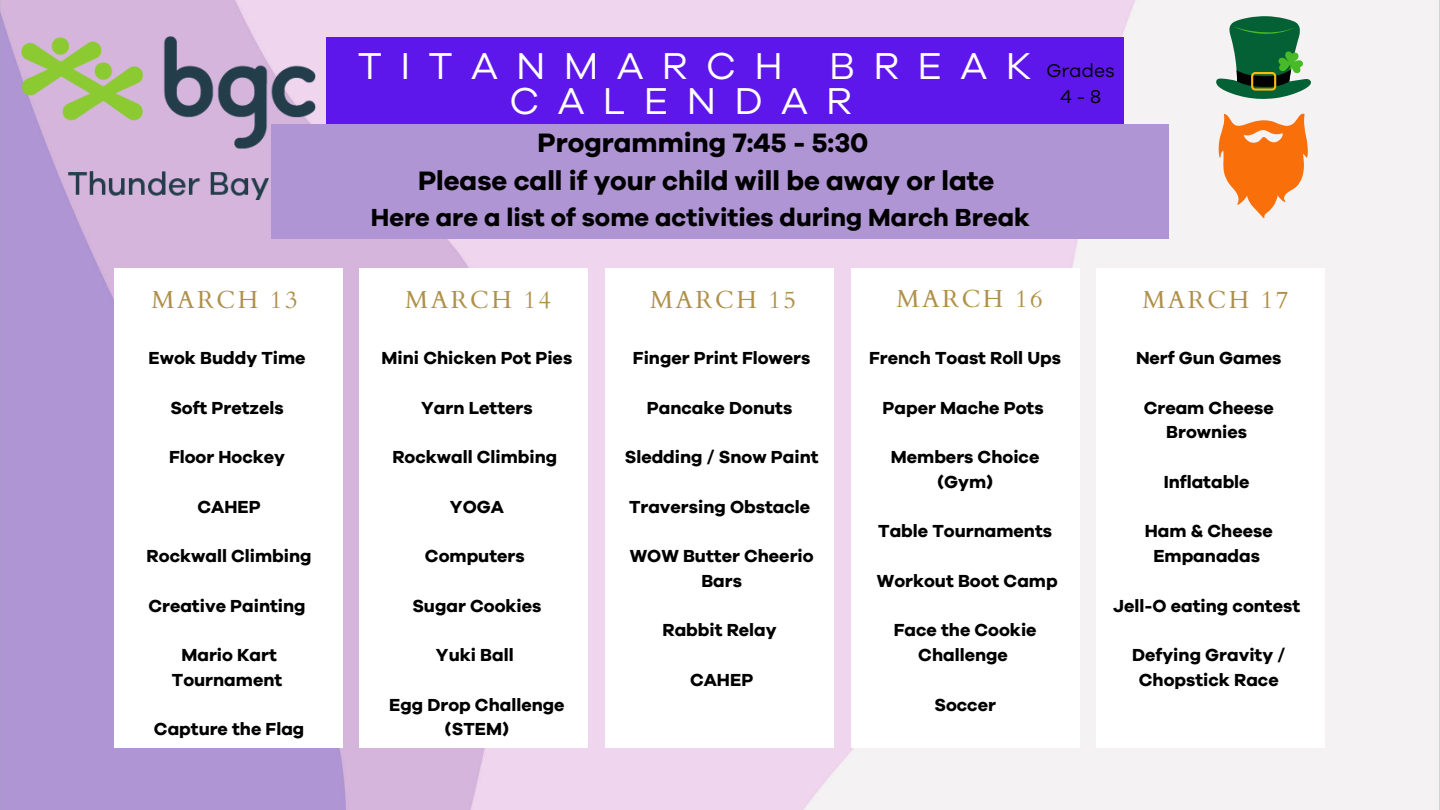
<style>
.page{position:relative;width:1440px;height:810px;background:#fff}
.page>*{position:absolute;margin:0;border:0;box-sizing:border-box;transform-origin:0 0}
.t1{font:38.6px/34.5px "Galano Grotesque";letter-spacing:.475em;color:#fff}
.t2{font:700 27.5px/38.2px "Galano Grotesque";color:#000;text-align:center}
.t3{font:700 25.5px "Galano Grotesque";color:#000}
.t4{font:24.6px "Cardo";letter-spacing:.1em;color:#af9049}
.t5{font:19px/26.2px "Galano Grotesque";color:#000;text-align:center}
.t6{font:700 18px/24.8px "Galano Grotesque";color:#000;text-align:center}
</style>
<div class="page">
<img style="left:0;top:0;width:1440px;height:810px">
<div style="left:359px;top:268px;width:229px;height:479px;background:#fff"></div>
<div style="left:326px;top:37px;width:797px;height:87px;background:#5e17eb"></div>
<div style="left:114px;top:268px;width:228px;height:479px;background:#fff"></div>
<div style="left:605px;top:268px;width:229px;height:479px;background:#fff"></div>
<div style="left:1097px;top:268px;width:228px;height:479px;background:#fff"></div>
<div style="left:851px;top:268px;width:229px;height:479px;background:#fff"></div>
<div style="left:271px;top:125px;width:898px;height:114px;background:#b095d4"></div>
<svg style="left:1218px;top:113px;width:92px;height:106px"></svg>
<svg style="left:1216px;top:16px;width:95px;height:83px"></svg>
<img style="left:21px;top:36px;width:295px;height:164px">
<h1 class="t1" style="left:509px;top:48px;width:524px;text-indent:-152px">TITANMARCH BREAK<br>CALENDAR</h1>
<h2 class="t2" style="left:418px;top:123px;width:578px">Programming 7:45 - 5:30<br>Please call if your child will be away or late</h2>
<h3 class="t3" style="left:371px;top:202px;width:660px">Here are a list of some activities during March Break</h3>
<p class="t5" style="left:1047px;top:57px;width:70px">Grades<br>4 - 8</p>
<h3 class="t4" style="left:152px;top:280px;width:148px">MARCH 13</h3>
<h3 class="t4" style="left:405px;top:280px;width:148px">MARCH 14</h3>
<h3 class="t4" style="left:650px;top:280px;width:148px">MARCH 15</h3>
<h3 class="t4" style="left:897px;top:279px;width:148px">MARCH 16</h3>
<h3 class="t4" style="left:1142px;top:280px;width:148px">MARCH 17</h3>
<p class="t6" style="left:149px;top:345px;width:159px">Ewok Buddy Time</p>
<p class="t6" style="left:170px;top:395px;width:115px">Soft Pretzels</p>
<p class="t6" style="left:169px;top:444px;width:118px">Floor Hockey</p>
<p class="t6" style="left:198px;top:494px;width:65px">CAHEP</p>
<p class="t6" style="left:147px;top:543px;width:167px">Rockwall Climbing</p>
<p class="t6" style="left:148px;top:593px;width:159px">Creative Painting</p>
<p class="t6" style="left:172px;top:642px;width:112px">Mario Kart<br>Tournament</p>
<p class="t6" style="left:154px;top:716px;width:152px">Capture the Flag</p>
<p class="t6" style="left:382px;top:345px;width:192px">Mini Chicken Pot Pies</p>
<p class="t6" style="left:421px;top:395px;width:113px">Yarn Letters</p>
<p class="t6" style="left:392px;top:444px;width:167px">Rockwall Climbing</p>
<p class="t6" style="left:450px;top:494px;width:55px">YOGA</p>
<p class="t6" style="left:425px;top:543px;width:101px">Computers</p>
<p class="t6" style="left:412px;top:593px;width:131px">Sugar Cookies</p>
<p class="t6" style="left:436px;top:642px;width:79px">Yuki Ball</p>
<p class="t6" style="left:389px;top:692px;width:177px">Egg Drop Challenge (STEM)</p>
<p class="t6" style="left:633px;top:345px;width:179px">Finger Print Flowers</p>
<p class="t6" style="left:647px;top:395px;width:147px">Pancake Donuts</p>
<p class="t6" style="left:625px;top:444px;width:195px">Sledding / Snow Paint</p>
<p class="t6" style="left:629px;top:494px;width:183px">Traversing Obstacle</p>
<p class="t6" style="left:630px;top:543px;width:185px">WOW Butter Cheerio<br>Bars</p>
<p class="t6" style="left:662px;top:617px;width:116px">Rabbit Relay</p>
<p class="t6" style="left:690px;top:667px;width:65px">CAHEP</p>
<p class="t6" style="left:869px;top:345px;width:193px">French Toast Roll Ups</p>
<p class="t6" style="left:883px;top:395px;width:163px">Paper Mache Pots</p>
<p class="t6" style="left:891px;top:444px;width:150px">Members Choice (Gym)</p>
<p class="t6" style="left:878px;top:518px;width:175px">Table Tournaments</p>
<p class="t6" style="left:877px;top:568px;width:182px">Workout Boot Camp</p>
<p class="t6" style="left:894px;top:617px;width:144px">Face the Cookie<br>Challenge</p>
<p class="t6" style="left:934px;top:692px;width:63px">Soccer</p>
<p class="t6" style="left:1136px;top:345px;width:147px">Nerf Gun Games</p>
<p class="t6" style="left:1144px;top:395px;width:132px">Cream Cheese<br>Brownies</p>
<p class="t6" style="left:1164px;top:469px;width:87px">Inflatable</p>
<p class="t6" style="left:1145px;top:518px;width:129px">Ham &amp; Cheese<br>Empanadas</p>
<p class="t6" style="left:1113px;top:593px;width:188px">Jell-O eating contest</p>
<p class="t6" style="left:1132px;top:642px;width:155px">Defying Gravity /<br>Chopstick Race</p>
</div>
